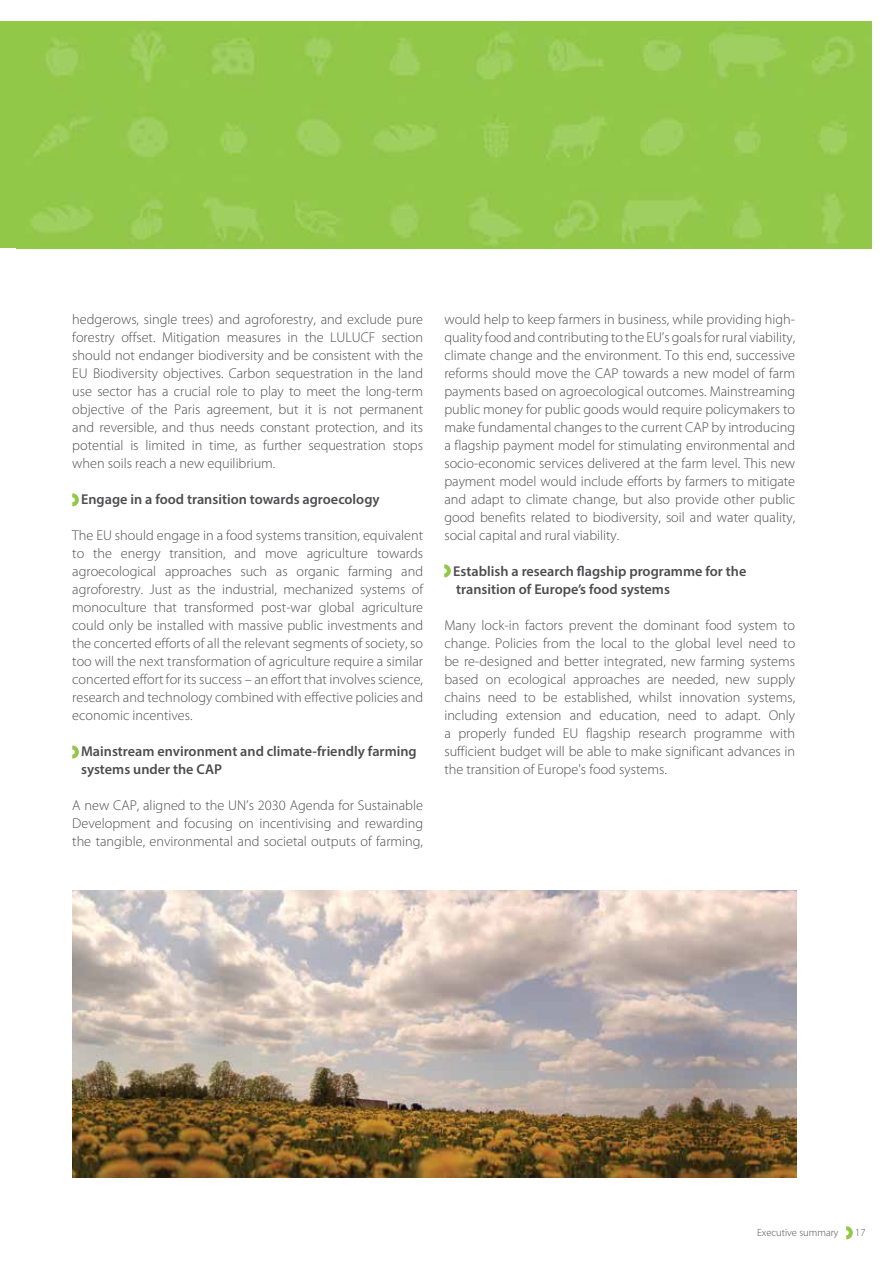
<style>
.page{position:relative;width:893px;height:1263px;background:#fff}
.page>*{position:absolute;margin:0;border:0;box-sizing:border-box;transform-origin:0 0}
.t1{font:300 14.25px/18px "Myriad Pro";color:#4d4d4f;text-align:justify}
.t2{font:600 14.25px/18px "Myriad Pro";color:#4d4d4f}
.t3{font:300 10.5px "Myriad Pro";color:#4d4d4f}
</style>
<div class="page">
<svg style="left:846px;top:1226px;width:7px;height:14px"></svg>
<img style="left:17px;top:21px;width:855px;height:227px">
<svg style="left:72px;top:493px;width:7px;height:14px"></svg>
<svg style="left:72px;top:745px;width:7px;height:14px"></svg>
<svg style="left:444px;top:564px;width:7px;height:14px"></svg>
<img style="left:72px;top:891px;width:725px;height:286px">
<p class="t1" style="left:72px;top:310px;width:352px">hedgerows, single trees) and agroforestry, and exclude pure forestry offset. Mitigation measures in the LULUCF section should not endanger biodiversity and be consistent with the EU Biodiversity objectives. Carbon sequestration in the land use sector has a crucial role to play to meet the long-term objective of the Paris agreement, but it is not permanent and reversible, and thus needs constant protection, and its potential is limited in time, as further sequestration stops when soils reach a new equilibrium.</p>
<p class="t2" style="left:81px;top:490px;width:300px">Engage in a food transition towards agroecology</p>
<p class="t1" style="left:72px;top:526px;width:352px">The EU should engage in a food systems transition, equivalent to the energy transition, and move agriculture towards agroecological approaches such as organic farming and agroforestry. Just as the industrial, mechanized systems of monoculture that transformed post-war global agriculture could only be installed with massive public investments and the concerted efforts of all the relevant segments of society, so too will the next transformation of agriculture require a similar concerted effort for its success – an effort that involves science, research and technology combined with effective policies and economic incentives.</p>
<p class="t2" style="left:81px;top:742px;width:337px">Mainstream environment and climate-friendly farming systems under the CAP</p>
<p class="t1" style="left:72px;top:796px;width:352px">A new CAP, aligned to the UN’s 2030 Agenda for Sustainable Development and focusing on incentivising and rewarding the tangible, environmental and societal outputs of farming,</p>
<p class="t1" style="left:444px;top:310px;width:352px">would help to keep farmers in business, while providing high&shy;quality food and contributing to the EU’s goals for rural viability, climate change and the environment. To this end, successive reforms should move the CAP towards a new model of farm payments based on agroecological outcomes. Mainstreaming public money for public goods would require policymakers to make fundamental changes to the current CAP by introducing a flagship payment model for stimulating environmental and socio-economic services delivered at the farm level. This new payment model would include efforts by farmers to mitigate and adapt to climate change, but also provide other public good benefits related to biodiversity, soil and water quality, social capital and rural viability.</p>
<p class="t2" style="left:453px;top:562px;width:295px">Establish a research flagship programme for the transition of Europe’s food systems</p>
<p class="t1" style="left:444px;top:616px;width:352px">Many lock-in factors prevent the dominant food system to change. Policies from the local to the global level need to be re-designed and better integrated, new farming systems based on ecological approaches are needed, new supply chains need to be established, whilst innovation systems, including extension and education, need to adapt. Only a properly funded EU flagship research programme with sufficient budget will be able to make significant advances in the transition of Europe's food systems.</p>
<p class="t3" style="left:757px;top:1226px;width:83px">Executive summary</p>
<p class="t3" style="left:855px;top:1226px;width:12px">17</p>
</div>
